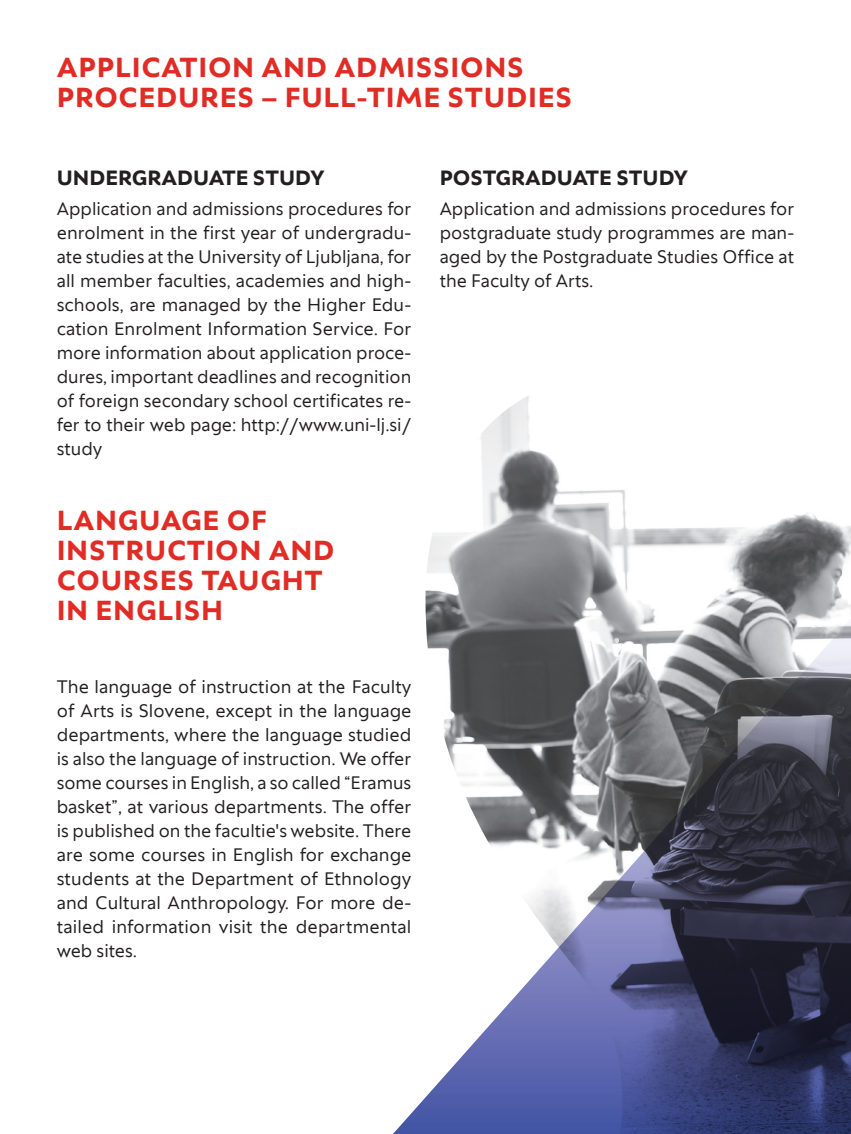
<style>
.page{position:relative;width:851px;height:1134px;background:#fff}
.page>*{position:absolute;margin:0;border:0;box-sizing:border-box;transform-origin:0 0}
.podnaslov{font:700 28px/30px "Univerza Sans";letter-spacing:.025em;color:#e12c26}
.mednaslov{font:700 21px "Univerza Sans";color:#231f20}
.tekst{font:18px/24px "Univerza Sans";color:#231f20;text-align:justify}
</style>
<div class="page">
<img style="left:481px;top:396px;width:62px;height:58px">
<svg style="left:393px;top:454px;width:457px;height:680px"></svg>
<svg style="left:850px;top:526px;width:1px;height:608px"></svg>
<p class="podnaslov" style="left:57px;top:51px;width:516px">APPLICATION AND ADMISSIONS<br>PROCEDURES – FULL-TIME STUDIES</p>
<p class="mednaslov" style="left:57px;top:162px;width:269px">UNDERGRADUATE STUDY</p>
<p class="tekst" style="left:57px;top:196px;width:356px">Application and admissions procedures for enrolment in the first year of undergradu&shy;ate studies at the University of Ljubljana, for all member faculties, academies and high&shy;schools, are managed by the Higher Edu&shy;cation Enrolment Information Service. For more information about application proce&shy;dures, important deadlines and recognition of foreign secondary school certificates re&shy;fer to their web page: http://www.uni-lj.si/ study</p>
<p class="podnaslov" style="left:57px;top:505px;width:279px">LANGUAGE OF<br>INSTRUCTION AND<br>COURSES TAUGHT<br>IN ENGLISH</p>
<p class="tekst" style="left:57px;top:674px;width:356px">The language of instruction at the Faculty of Arts is Slovene, except in the language departments, where the language studied is also the language of instruction. We offer some courses in English, a so called “Eramus basket”, at various departments. The offer is published on the facultie's website. There are some courses in English for exchange students at the Department of Ethnology and Cultural Anthropology. For more de&shy;tailed information visit the departmental web sites.</p>
<p class="mednaslov" style="left:439px;top:162px;width:250px">POSTGRADUATE STUDY</p>
<p class="tekst" style="left:439px;top:196px;width:356px">Application and admissions procedures for postgraduate study programmes are man&shy;aged by the Postgraduate Studies Office at the Faculty of Arts.</p>
</div>
